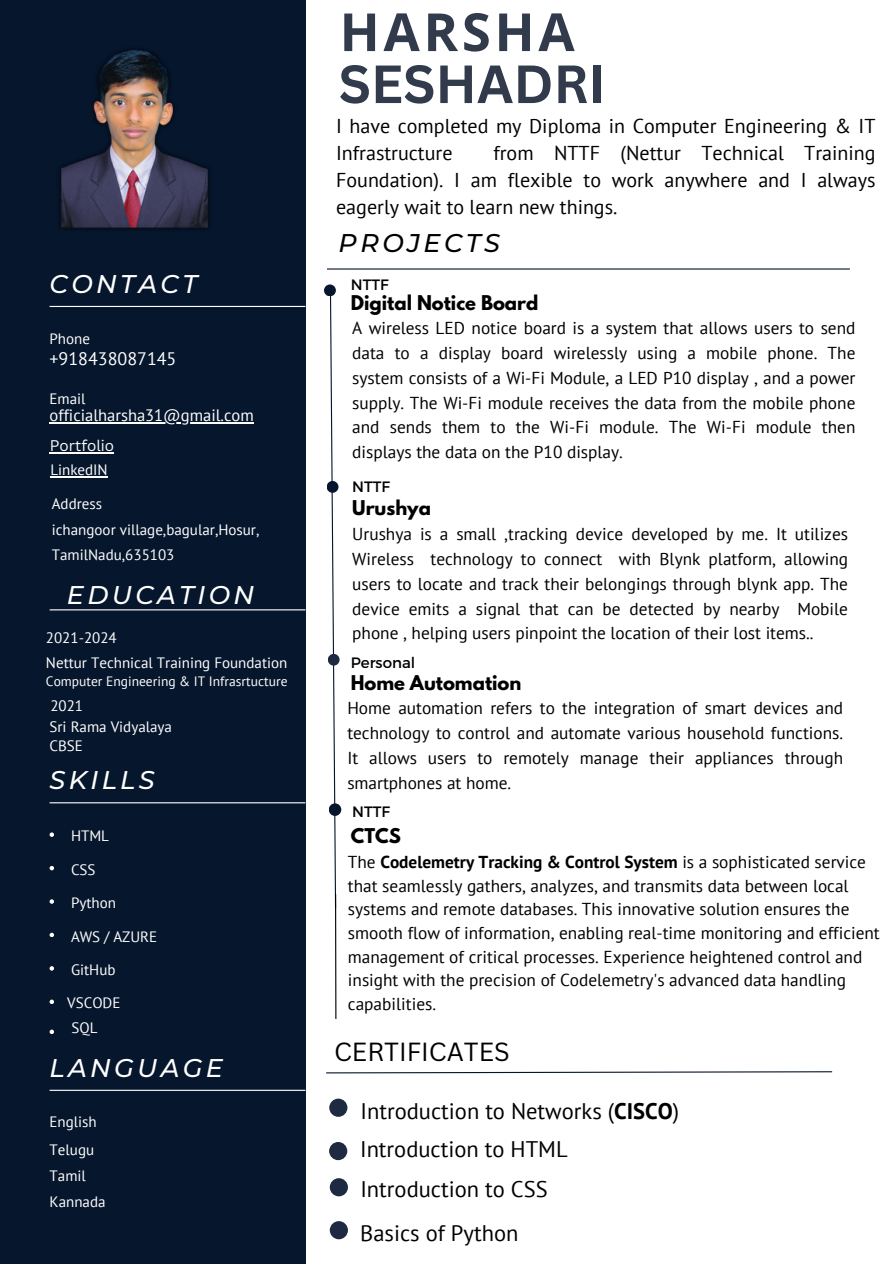
<style>
.page{position:relative;width:894px;height:1264px;background:#fff}
.page>*{position:absolute;margin:0;border:0;box-sizing:border-box;transform-origin:0 0}
.t1{font:700 52.5px "Canva Sans";color:#323b4c}
.t2{font:700 52.5px "Open Sans";letter-spacing:.07em;color:#323b4c}
.t3{font:italic 500 25.5px "Montserrat";letter-spacing:.13em;color:#fff}
.t4{font:25.5px "Canva Sans";color:#000}
.t5{font:italic 500 25.5px "Montserrat";letter-spacing:.13em;color:#000}
.t6{font:22.5px "PT Sans";color:#000}
.t7{font:20.1px/27px "PT Sans";color:#000}
.t8{font:700 18px "League Spartan";color:#000}
.t9{font:18px "PT Sans";color:#fff}
.t10{font:17.25px/24.8px "PT Sans";color:#000;text-align:justify}
.t11{font:16.5px "PT Sans";color:#fff}
.t12{font:15px "PT Sans";color:#fff}
.t13{font:15px "Montserrat";color:#000}
.t14{font:15px "Canva Sans";color:#fff}
.t15{font:13.5px "PT Sans";color:#fff}
.s1{font-weight:700}
</style>
<div class="page">
<div style="left:0;top:0;width:305px;height:1263px;background:#06162c"></div>
<hr style="left:50px;top:306px;width:255px;height:1px;background:#fff">
<hr style="left:50px;top:609px;width:255px;height:1px;background:#fff">
<hr style="left:327px;top:268px;width:522px;height:1px;background:#06162c">
<svg style="left:329px;top:292px;width:7px;height:611px"></svg>
<div style="left:324px;top:284px;width:12px;height:12px;background:#06162c;border-radius:50%"></div>
<div style="left:326px;top:481px;width:12px;height:12px;background:#06162c;border-radius:50%"></div>
<svg style="left:50px;top:832px;width:4px;height:5px"></svg>
<svg style="left:50px;top:866px;width:4px;height:4px"></svg>
<svg style="left:50px;top:899px;width:4px;height:4px"></svg>
<svg style="left:50px;top:932px;width:4px;height:5px"></svg>
<svg style="left:50px;top:966px;width:4px;height:4px"></svg>
<svg style="left:50px;top:999px;width:4px;height:5px"></svg>
<hr style="left:50px;top:802px;width:255px;height:1px;background:#fff">
<hr style="left:50px;top:1089px;width:255px;height:1px;background:#fff">
<div style="left:328px;top:803px;width:13px;height:13px;background:#06162c;border-radius:50%"></div>
<div style="left:328px;top:654px;width:11px;height:11px;background:#1d2a42;border-radius:50%"></div>
<img style="left:60px;top:48px;width:149px;height:181px">
<hr style="left:50px;top:422px;width:204px;height:1px;background:#fff">
<svg style="left:326px;top:1071px;width:507px;height:2px"></svg>
<div style="left:329px;top:1098px;width:18px;height:18px;background:#1d2a42;border-radius:50%"></div>
<div style="left:330px;top:1178px;width:18px;height:18px;background:#1d2a42;border-radius:50%"></div>
<div style="left:329px;top:1141px;width:18px;height:19px;background:#1d2a42;border-radius:50%"></div>
<div style="left:330px;top:1221px;width:18px;height:18px;background:#1d2a42;border-radius:50%"></div>
<svg style="left:50px;top:1029px;width:4px;height:5px"></svg>
<hr style="left:50px;top:452px;width:64px;height:1px;background:#fff">
<hr style="left:50px;top:476px;width:58px;height:1px;background:#fff">
<hr style="left:335px;top:893px;width:1px;height:125px;background:#000">
<p class="t3" style="left:50px;top:268px;width:149px">CONTACT</p>
<p class="t12" style="left:50px;top:329px;width:42px">Phone</p>
<p class="t9" style="left:50px;top:346px;width:128px">+918438087145</p>
<p class="t12" style="left:50px;top:389px;width:38px">Email</p>
<p class="t11" style="left:50px;top:404px;width:206px">officialharsha31@gmail.com</p>
<p class="t14" style="left:50px;top:435px;width:66px">Portfolio</p>
<p class="t12" style="left:50px;top:460px;width:59px">LinkedIN</p>
<p class="t12" style="left:52px;top:493px;width:52px">Address</p>
<p class="t12" style="left:52px;top:519px;width:209px">ichangoor village,bagular,Hosur,</p>
<p class="t12" style="left:52px;top:544px;width:124px">TamilNadu,635103</p>
<p class="t3" style="left:67px;top:579px;width:189px">EDUCATION</p>
<p class="t12" style="left:46px;top:627px;width:72px">2021-2024</p>
<p class="t12" style="left:46px;top:653px;width:243px">Nettur Technical Training Foundation</p>
<p class="t15" style="left:46px;top:671px;width:243px">Computer Engineering &amp; IT Infrasrtucture</p>
<p class="t12" style="left:50px;top:695px;width:34px">2021</p>
<p class="t12" style="left:50px;top:716px;width:124px">Sri Rama Vidyalaya</p>
<p class="t12" style="left:50px;top:736px;width:35px">CBSE</p>
<p class="t3" style="left:50px;top:764px;width:106px">SKILLS</p>
<p class="t12" style="left:71px;top:826px;width:40px">HTML</p>
<p class="t12" style="left:71px;top:859px;width:26px">CSS</p>
<p class="t12" style="left:71px;top:892px;width:46px">Python</p>
<p class="t12" style="left:71px;top:926px;width:88px">AWS / AZURE</p>
<p class="t12" style="left:71px;top:959px;width:46px">GitHub</p>
<p class="t12" style="left:67px;top:993px;width:55px">VSCODE</p>
<p class="t12" style="left:71px;top:1018px;width:27px">SQL</p>
<p class="t3" style="left:50px;top:1052px;width:175px">LANGUAGE</p>
<p class="t12" style="left:50px;top:1111px;width:49px">English</p>
<p class="t12" style="left:50px;top:1139px;width:46px">Telugu</p>
<p class="t12" style="left:50px;top:1165px;width:38px">Tamil</p>
<p class="t12" style="left:50px;top:1191px;width:57px">Kannada</p>
<p class="t2" style="left:339px;top:-5px;width:236px">HARSHA</p>
<p class="t1" style="left:338px;top:47px;width:268px">SESHADRI</p>
<p class="t7" style="left:336px;top:112px;width:541px">I have completed my Diploma in Computer Engineering &amp; IT<br>Infrastructure</p>
<p class="t7" style="left:336px;top:139px;width:541px;text-align:justify;text-indent:157px">from NTTF (Nettur Technical Training Foundation). I am flexible to work anywhere and I always eagerly wait to learn new things.</p>
<p class="t5" style="left:338px;top:228px;width:163px">PROJECTS</p>
<p class="t13" style="left:350px;top:274px;width:39px">NTTF</p>
<p class="t8" style="left:350px;top:294px;width:189px">Digital Notice Board</p>
<p class="t10" style="left:352px;top:315px;width:504px">A wireless LED notice board is a system that allows users to send data to a display board wirelessly using a mobile phone. The system consists of a Wi-Fi Module, a LED P10 display , and a power supply. The Wi-Fi module receives the data from the mobile phone and sends them to the Wi-Fi module. The Wi-Fi module then displays the data on the P10 display.</p>
<p class="t13" style="left:352px;top:477px;width:39px">NTTF</p>
<p class="t8" style="left:352px;top:498px;width:80px">Urushya</p>
<p class="t10" style="left:352px;top:521px;width:497px">Urushya is a small ,tracking device developed by me. It utilizes Wireless technology to connect with Blynk platform, allowing users to locate and track their belongings through blynk app. The device emits a signal that can be detected by nearby Mobile phone , helping users pinpoint the location of their lost items..</p>
<p class="t13" style="left:350px;top:652px;width:66px">Personal</p>
<p class="t8" style="left:350px;top:673px;width:172px">Home Automation</p>
<p class="t10" style="left:347px;top:695px;width:497px">Home automation refers to the integration of smart devices and technology to control and automate various household functions.<br>It allows users to remotely manage their appliances through smartphones at home.</p>
<p class="t13" style="left:352px;top:801px;width:39px">NTTF</p>
<p class="t8" style="left:350px;top:826px;width:51px">CTCS</p>
<p class="t10" style="left:348px;top:849px;width:533px;line-height:23.7px;text-align:left">The <span class="s1">Codelemetry Tracking &amp; Control System</span> is a sophisticated service that seamlessly gathers, analyzes, and transmits data between local systems and remote databases. This innovative solution ensures the smooth flow of information, enabling real-time monitoring and efficient management of critical processes. Experience heightened control and insight with the precision of Codelemetry's advanced data handling capabilities.</p>
<p class="t4" style="left:334px;top:1033px;width:177px">CERTIFICATES</p>
<p class="t6" style="left:360px;top:1095px;width:320px">Introduction to Networks (<span class="s1">CISCO</span>)</p>
<p class="t6" style="left:360px;top:1134px;width:209px">Introduction to HTML</p>
<p class="t6" style="left:360px;top:1173px;width:189px">Introduction to CSS</p>
<p class="t6" style="left:360px;top:1218px;width:160px">Basics of Python</p>
</div>
